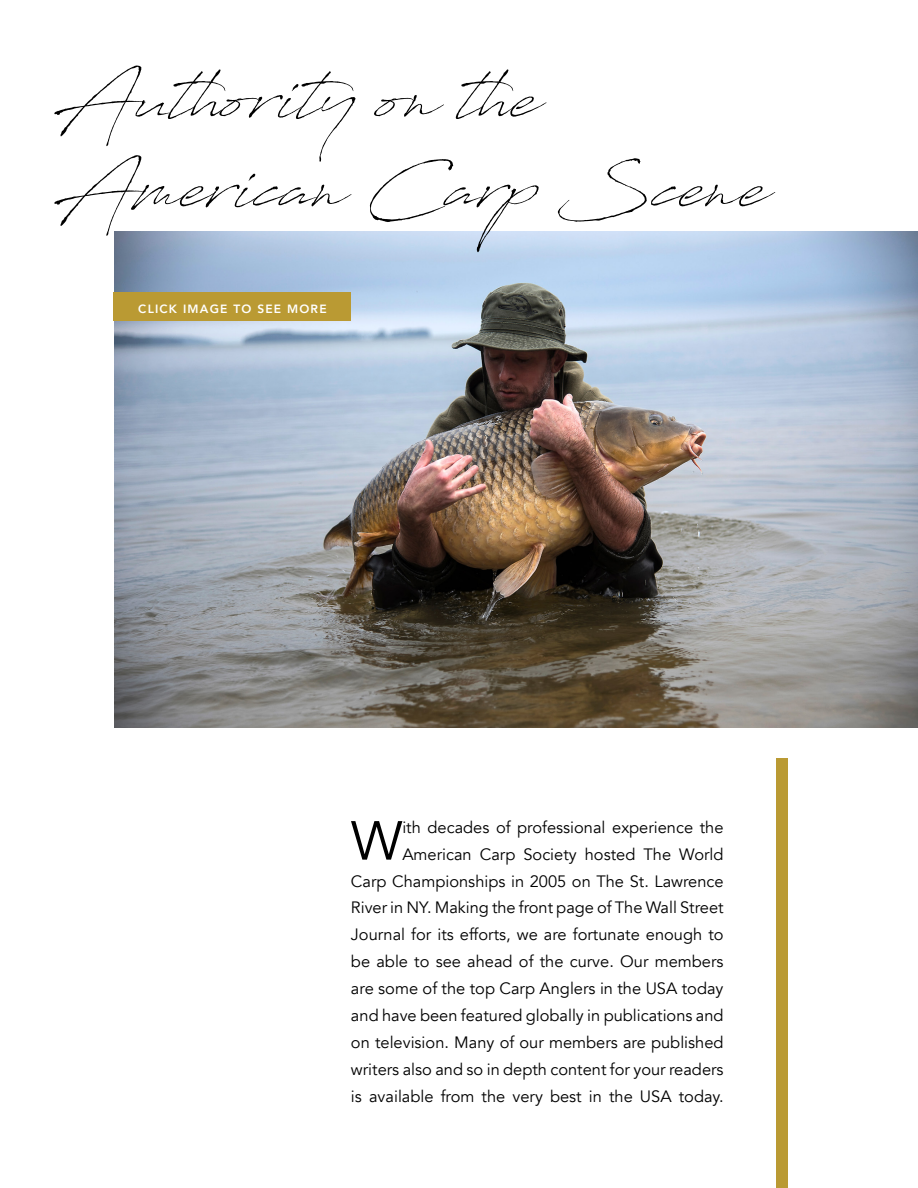
<style>
.page{position:relative;width:918px;height:1188px;background:#fff}
.page>*{position:absolute;margin:0;border:0;box-sizing:border-box;transform-origin:0 0}
.t1{font:74.7px/89.7px "Antro Vectra";color:#000}
.t2{font:54.45px "Avenir";color:#000}
.t3{font:16.5px/26.8px "Avenir";color:#000;text-align:right}
.t4{font:800 12px "Avenir";letter-spacing:.1em;color:#fff}
</style>
<div class="page">
<img style="left:114px;top:232px;width:804px;height:496px">
<div style="left:777px;top:758px;width:11px;height:430px;background:#ba9a33"></div>
<div style="left:114px;top:293px;width:237px;height:28px;background:#ba9a33"></div>
<h1 class="t1" style="left:54px;top:44px;width:714px">Authority on the<br>American Carp Scene</h1>
<p class="t4" style="left:138px;top:299px;width:190px">CLICK IMAGE TO SEE MORE</p>
<p class="t3" style="left:351px;top:814px;width:374px">ith decades of professional experience the American Carp Society hosted The World<br>Carp Championships in 2005 on The St. Lawrence River in NY. Making the front page of The Wall Street Journal for its efforts, we are fortunate enough to be able to see ahead of the curve. Our members are some of the top Carp Anglers in the USA today and have been featured globally in publications and on television. Many of our members are published writers also and so in depth content for your readers is available from the very best in the USA today.</p>
<h2 class="t2" style="left:351px;top:808px;width:53px">W</h2>
</div>
